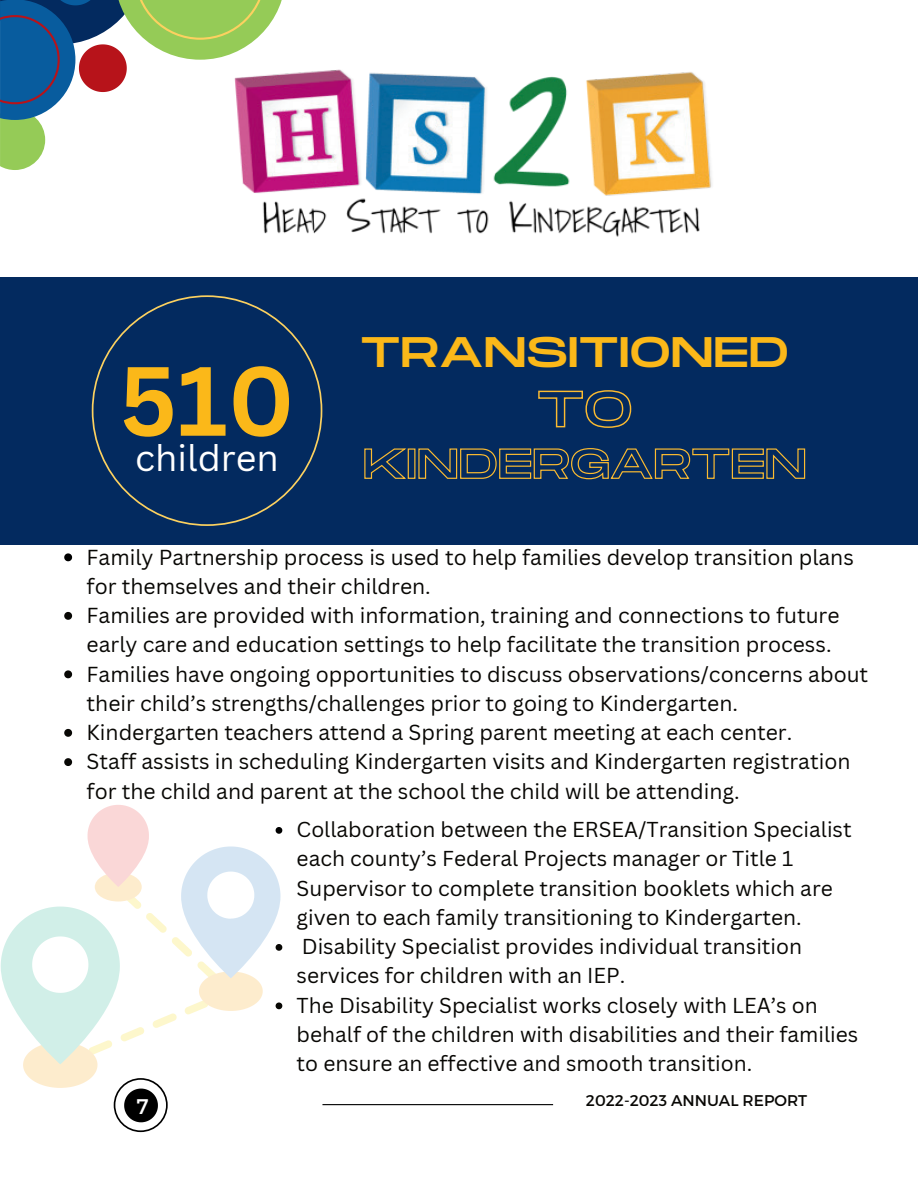
<style>
.page{position:relative;width:918px;height:1188px;background:#fff}
.page>*{position:absolute;margin:0;border:0;box-sizing:border-box;transform-origin:0 0}
.t1{font:700 96px "Canva Sans";color:#fbb819}
.t2{font:42.75px "Monument Extended";color:#fbb819}
.t3{font:36px "Canva Sans";color:#fff}
.t4{font:21.15px/29.2px "Canva Sans";color:#080704}
.t5{font:21.15px "Montserrat";color:#fff}
.t6{font:21px/29.2px "Canva Sans";color:#080704}
.t7{font:15.45px "Montserrat";color:#080704}
</style>
<div class="page">
<div style="left:0;top:277px;width:918px;height:267px;background:#032a5f"></div>
<svg style="left:92px;top:295px;width:230px;height:231px"></svg>
<svg style="left:0;top:0;width:282px;height:170px"></svg>
<hr style="left:322px;top:1104px;width:231px;height:1px;background:#000">
<img style="left:217px;top:47px;width:495px;height:190px">
<svg style="left:538px;top:390px;width:94px;height:38px"></svg>
<svg style="left:364px;top:448px;width:442px;height:32px"></svg>
<svg style="left:64px;top:553px;width:8px;height:8px"></svg>
<svg style="left:64px;top:612px;width:8px;height:8px"></svg>
<svg style="left:64px;top:670px;width:8px;height:8px"></svg>
<svg style="left:64px;top:729px;width:8px;height:8px"></svg>
<svg style="left:64px;top:758px;width:8px;height:8px"></svg>
<svg style="left:1px;top:805px;width:281px;height:327px"></svg>
<h1 class="t1" style="left:119px;top:344px;width:177px">510</h1>
<h3 class="t3" style="left:135px;top:436px;width:145px">children</h3>
<h2 class="t2" style="left:361px;top:327px;width:430px">TRANSITIONED</h2>
<p class="t4" style="left:87px;top:542px;width:783px">Family Partnership process is used to help families develop transition plans for themselves and their children.<br>Families are provided with information, training and connections to future early care and education settings to help facilitate the transition process.<br>Families have ongoing opportunities to discuss observations/concerns about their child’s strengths/challenges prior to going to Kindergarten.<br>Kindergarten teachers attend a Spring parent meeting at each center.<br>Staff assists in scheduling Kindergarten visits and Kindergarten registration for the child and parent at the school the child will be attending.</p>
<p class="t6" style="left:297px;top:815px;width:563px">Collaboration between the ERSEA/Transition Specialist each county’s Federal Projects manager or Title 1<br>Supervisor to complete transition booklets which are given to each family transitioning to Kindergarten.<br>Disability Specialist provides individual transition services for children with an IEP.<br>The Disability Specialist works closely with LEA’s on behalf of the children with disabilities and their families to ensure an effective and smooth transition.</p>
<p class="t5" style="left:137px;top:1093px;width:14px">7</p>
<p class="t7" style="left:586px;top:1091px;width:223px">2022-2023 ANNUAL REPORT</p>
</div>
